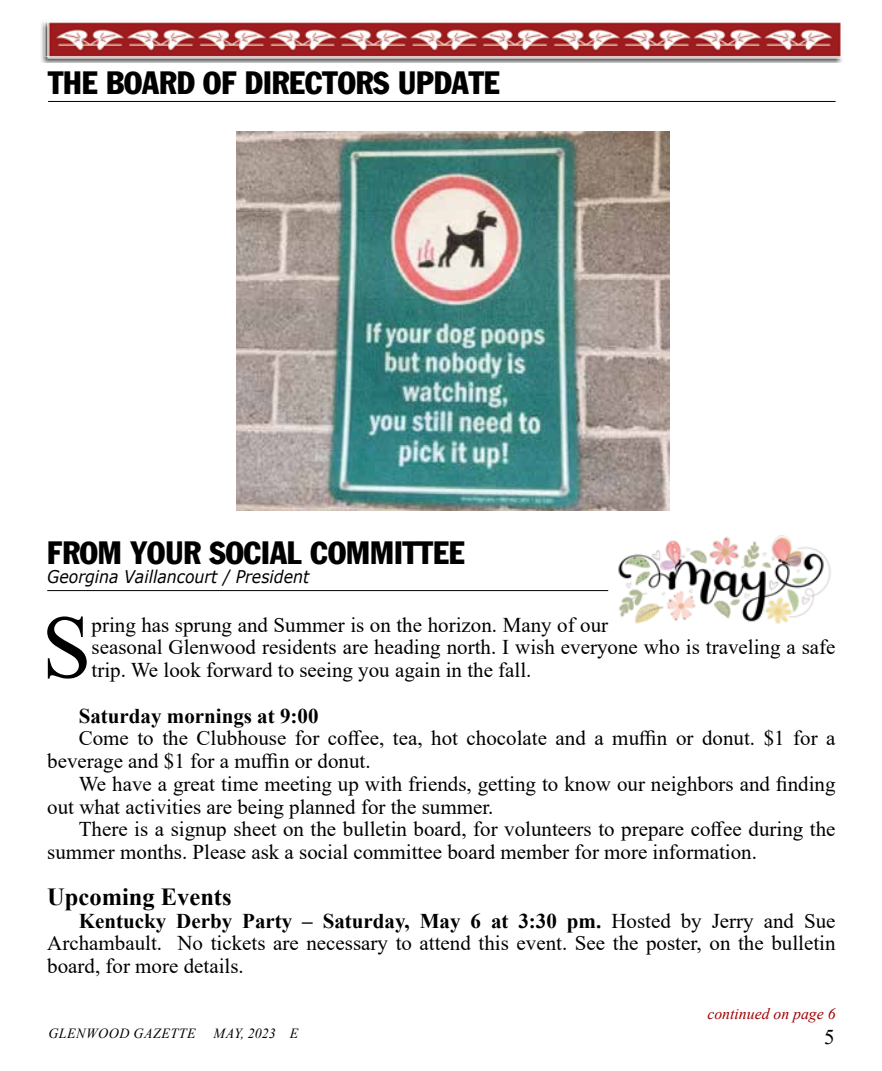
<style>
.page{position:relative;width:882px;height:1071px;background:#fff}
.page>*{position:absolute;margin:0;border:0;box-sizing:border-box;transform-origin:0 0}
.t1{font:89.77px "Times New Roman";color:#000}
.t2{font:31.5px "Franklin Gothic Condensed";color:#000}
.t3{font:700 24.5px "Times New Roman";color:#000}
.t4{font:21px/22.8px "Times New Roman";color:#000}
.t5{font:700 21px "Times New Roman";color:#000}
.t6{font:italic 17.5px "Verdana";color:#000;scale:.9 1}
.t7{font:italic 15.75px "Times New Roman";color:#9e0000}
.t8{font:italic 14px "Times New Roman";letter-spacing:.035em;color:#000}
.s1{font-weight:700}
</style>
<div class="page">
<img style="left:41px;top:22px;width:801px;height:41px">
<hr style="left:48px;top:101px;width:788px;height:1px;background:#000">
<img style="left:236px;top:131px;width:434px;height:379px">
<hr style="left:47px;top:590px;width:561px;height:1px;background:#000">
<img style="left:618px;top:536px;width:213px;height:88px">
<h2 class="t2" style="left:48px;top:64px;width:453px">THE BOARD OF DIRECTORS UPDATE</h2>
<h2 class="t2" style="left:47px;top:534px;width:419px">FROM YOUR SOCIAL COMMITTEE</h2>
<p class="t6" style="left:47px;top:565px;width:293px">Georgina Vaillancourt / President</p>
<h1 class="t1" style="left:42px;top:584px;width:51px">S</h1>
<p class="t4" style="left:92px;top:613px;width:746px">pring has sprung and Summer is on the horizon. Many of our<br>seasonal Glenwood residents are heading north. I wish everyone who is traveling a safe trip. We look forward to seeing you again in the fall.</p>
<p class="t5" style="left:79px;top:701px;width:241px">Saturday mornings at 9:00</p>
<p class="t4" style="left:47px;top:726px;width:790px;text-indent:32px">Come to the Clubhouse for coffee, tea, hot chocolate and a muffin or donut. $1 for a beverage and $1 for a muffin or donut.</p>
<p class="t4" style="left:47px;top:772px;width:790px;text-indent:32px">We have a great time meeting up with friends, getting to know our neighbors and finding out what activities are being planned for the summer.</p>
<p class="t4" style="left:47px;top:817px;width:790px;text-indent:32px">There is a signup sheet on the bulletin board, for volunteers to prepare coffee during the summer months. Please ask a social committee board member for more information.</p>
<p class="t3" style="left:47px;top:879px;width:186px">Upcoming Events</p>
<p class="t4" style="left:47px;top:908px;width:790px;text-align:justify;text-indent:32px"><span class="s1">Kentucky Derby Party – Saturday, May 6 at 3:30 pm.</span> Hosted by Jerry and Sue Archambault. No tickets are necessary to attend this event. See the poster, on the bulletin board, for more details.</p>
<p class="t7" style="left:707px;top:1002px;width:130px">continued on page 6</p>
<p class="t8" style="left:48px;top:1024px;width:149px">GLENWOOD GAZETTE</p>
<p class="t8" style="left:214px;top:1024px;width:86px">MAY, 2023 E</p>
<p class="t4" style="left:824px;top:1024px;width:12px">5</p>
</div>
